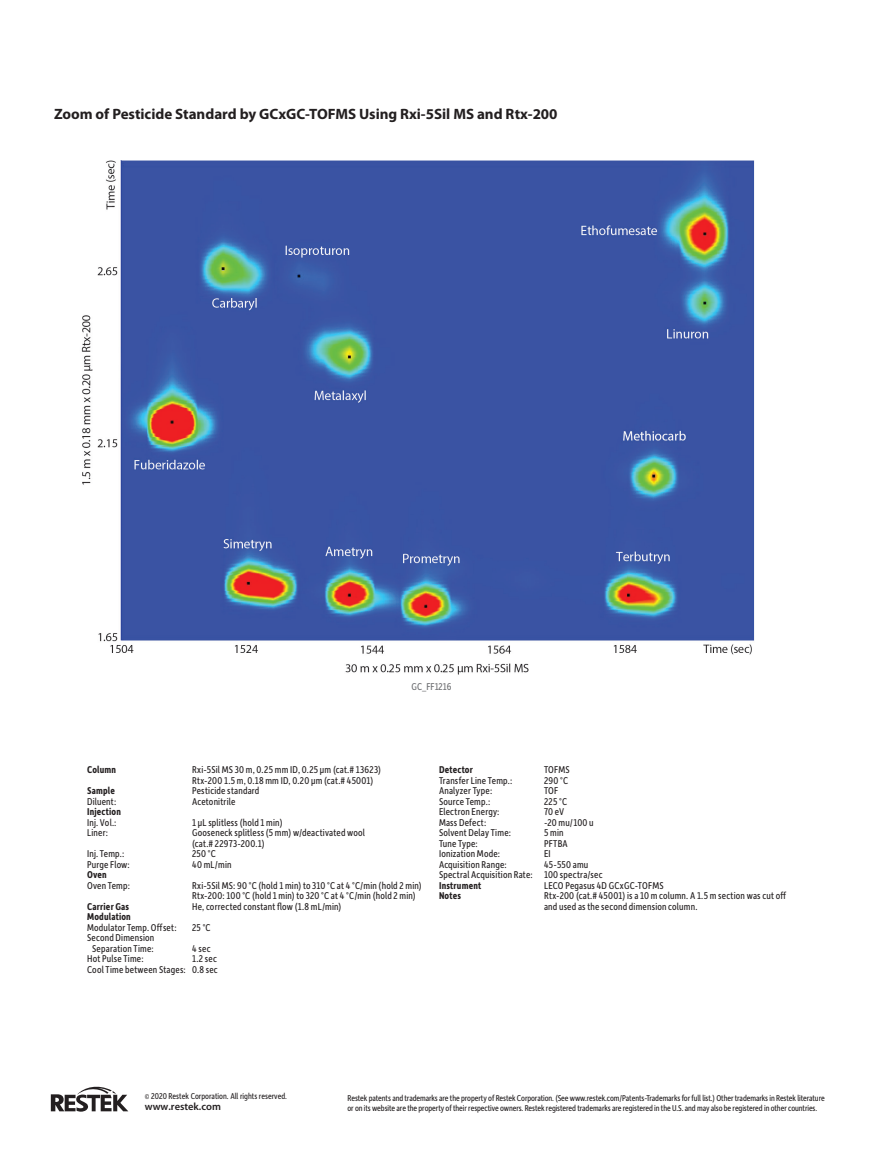
<style>
.page{position:relative;width:878px;height:1161px;background:#fff}
.page>*{position:absolute;margin:0;border:0;box-sizing:border-box;transform-origin:0 0}
.Heading{font:700 15px "Myriad Pro";color:#231f20}
.Cgram_Conditions{font:10.5px/10.5px "Depot New Condensed";letter-spacing:.02em;color:#231f20}
.Cgram_Conditions-2{font:700 10.5px "Depot New Condensed";letter-spacing:.02em;color:#231f20}
.t1{font:600 10.5px "Myriad Pro";color:#231f20}
.Cgram{font:10.5px "Depot New Condensed";color:#6c6d70}
.Cgram_Trademark_Foot{font:9px/10.5px "Depot New Condensed";letter-spacing:-.01em;color:#231f20}
.Cgram_Copyright_Foot{font:9px "Depot New Condensed";color:#231f20}
</style>
<div class="page">
<img style="left:81px;top:160px;width:674px;height:515px">
<svg style="left:51px;top:1087px;width:77px;height:25px"></svg>
<p class="Heading" style="left:54px;top:106px;width:505px">Zoom of Pesticide Standard by GCxGC-TOFMS Using Rxi-5Sil MS and Rtx-200</p>
<p class="Cgram" style="left:411px;top:680px;width:41px">GC_FF1216</p>
<p class="Cgram_Conditions-2" style="left:87px;top:763px;width:31px">Column</p>
<p class="Cgram_Conditions" style="left:192px;top:764px;width:190px">Rxi-5Sil MS 30 m, 0.25 mm ID, 0.25 µm (cat.# 13623)</p>
<p class="Cgram_Conditions" style="left:192px;top:775px;width:183px">Rtx-200 1.5 m, 0.18 mm ID, 0.20 µm (cat.# 45001)</p>
<p class="Cgram_Conditions-2" style="left:87px;top:784px;width:29px">Sample</p>
<p class="Cgram_Conditions" style="left:192px;top:785px;width:69px">Pesticide standard</p>
<p class="Cgram_Conditions" style="left:87px;top:796px;width:31px">Diluent:</p>
<p class="Cgram_Conditions" style="left:192px;top:796px;width:45px">Acetonitrile</p>
<p class="Cgram_Conditions-2" style="left:87px;top:805px;width:35px">Injection</p>
<p class="Cgram_Conditions" style="left:87px;top:817px;width:31px">Inj. Vol.:</p>
<p class="Cgram_Conditions" style="left:192px;top:817px;width:92px">1 µL splitless (hold 1 min)</p>
<p class="Cgram_Conditions" style="left:87px;top:827px;width:22px">Liner:</p>
<p class="Cgram_Conditions" style="left:192px;top:827px;width:174px">Gooseneck splitless (5 mm) w/deactivated wool</p>
<p class="Cgram_Conditions" style="left:192px;top:838px;width:74px">(cat.# 22973-200.1)</p>
<p class="Cgram_Conditions" style="left:87px;top:848px;width:39px">Inj. Temp.:</p>
<p class="Cgram_Conditions" style="left:192px;top:848px;width:25px">250 °C</p>
<p class="Cgram_Conditions" style="left:87px;top:859px;width:44px">Purge Flow:</p>
<p class="Cgram_Conditions" style="left:192px;top:859px;width:41px">40 mL/min</p>
<p class="Cgram_Conditions-2" style="left:87px;top:868px;width:21px">Oven</p>
<p class="Cgram_Conditions" style="left:87px;top:880px;width:44px">Oven Temp:</p>
<p class="Cgram_Conditions" style="left:192px;top:880px;width:231px">Rxi-5Sil MS: 90 °C (hold 1 min) to 310 °C at 4 °C/min (hold 2 min)</p>
<p class="Cgram_Conditions" style="left:192px;top:890px;width:225px">Rtx-200: 100 °C (hold 1 min) to 320 °C at 4 °C/min (hold 2 min)</p>
<p class="Cgram_Conditions-2" style="left:87px;top:899px;width:44px">Carrier Gas</p>
<p class="Cgram_Conditions" style="left:192px;top:901px;width:151px">He, corrected constant flow (1.8 mL/min)</p>
<p class="Cgram_Conditions-2" style="left:87px;top:910px;width:45px">Modulation</p>
<p class="Cgram_Conditions" style="left:87px;top:922px;width:91px">Modulator Temp. Offset:</p>
<p class="Cgram_Conditions" style="left:192px;top:922px;width:20px">25 °C</p>
<p class="Cgram_Conditions" style="left:87px;top:932px;width:69px">Second Dimension</p>
<p class="Cgram_Conditions" style="left:92px;top:943px;width:63px">Separation Time:</p>
<p class="Cgram_Conditions" style="left:192px;top:943px;width:20px">4 sec</p>
<p class="Cgram_Conditions" style="left:87px;top:953px;width:58px">Hot Pulse Time:</p>
<p class="Cgram_Conditions" style="left:192px;top:953px;width:26px">1.2 sec</p>
<p class="Cgram_Conditions" style="left:87px;top:964px;width:132px">Cool Time between Stages: 0.8 sec</p>
<p class="Cgram_Conditions-2" style="left:439px;top:763px;width:35px">Detector</p>
<p class="Cgram_Conditions" style="left:544px;top:764px;width:27px">TOFMS</p>
<p class="Cgram_Conditions" style="left:439px;top:775px;width:75px">Transfer Line Temp.:</p>
<p class="Cgram_Conditions" style="left:544px;top:775px;width:26px">290 °C</p>
<p class="Cgram_Conditions" style="left:439px;top:785px;width:55px">Analyzer Type:</p>
<p class="Cgram_Conditions" style="left:544px;top:785px;width:16px">TOF</p>
<p class="Cgram_Conditions" style="left:439px;top:796px;width:53px">Source Temp.:</p>
<p class="Cgram_Conditions" style="left:544px;top:796px;width:25px">225 °C</p>
<p class="Cgram_Conditions" style="left:439px;top:806px;width:62px">Electron Energy:</p>
<p class="Cgram_Conditions" style="left:544px;top:806px;width:22px">70 eV</p>
<p class="Cgram_Conditions" style="left:439px;top:817px;width:49px">Mass Defect:</p>
<p class="Cgram_Conditions" style="left:544px;top:817px;width:51px">-20 mu/100 u</p>
<p class="Cgram_Conditions" style="left:439px;top:827px;width:73px">Solvent Delay Time:</p>
<p class="Cgram_Conditions" style="left:544px;top:827px;width:21px">5 min</p>
<p class="Cgram_Conditions" style="left:439px;top:838px;width:40px">Tune Type:</p>
<p class="Cgram_Conditions" style="left:544px;top:838px;width:25px">PFTBA</p>
<p class="Cgram_Conditions" style="left:439px;top:848px;width:63px">Ionization Mode:</p>
<p class="Cgram_Conditions" style="left:544px;top:848px;width:8px">EI</p>
<p class="Cgram_Conditions" style="left:439px;top:859px;width:69px">Acquisition Range:</p>
<p class="Cgram_Conditions" style="left:544px;top:859px;width:46px">45-550 amu</p>
<p class="Cgram_Conditions" style="left:439px;top:869px;width:165px">Spectral Acquisition Rate: 100 spectra/sec</p>
<p class="Cgram_Conditions-2" style="left:439px;top:878px;width:44px">Instrument</p>
<p class="Cgram_Conditions" style="left:544px;top:880px;width:121px">LECO Pegasus 4D GCxGC-TOFMS</p>
<p class="Cgram_Conditions-2" style="left:439px;top:889px;width:24px">Notes</p>
<p class="Cgram_Conditions" style="left:544px;top:890px;width:244px">Rtx-200 (cat.# 45001) is a 10 m column. A 1.5 m section was cut off and used as the second dimension column.</p>
<p class="Cgram_Copyright_Foot" style="left:145px;top:1091px;width:144px">© 2020 Restek Corporation. All rights reserved.</p>
<p class="t1" style="left:145px;top:1101px;width:78px">www.restek.com</p>
<p class="Cgram_Trademark_Foot" style="left:347px;top:1092px;width:479px">Restek patents and trademarks are the property of Restek Corporation. (See www.restek.com/Patents-Trademarks for full list.) Other trademarks in Restek literature or on its website are the property of their respective owners. Restek registered trademarks are registered in the U.S. and may also be registered in other countries.</p>
</div>
